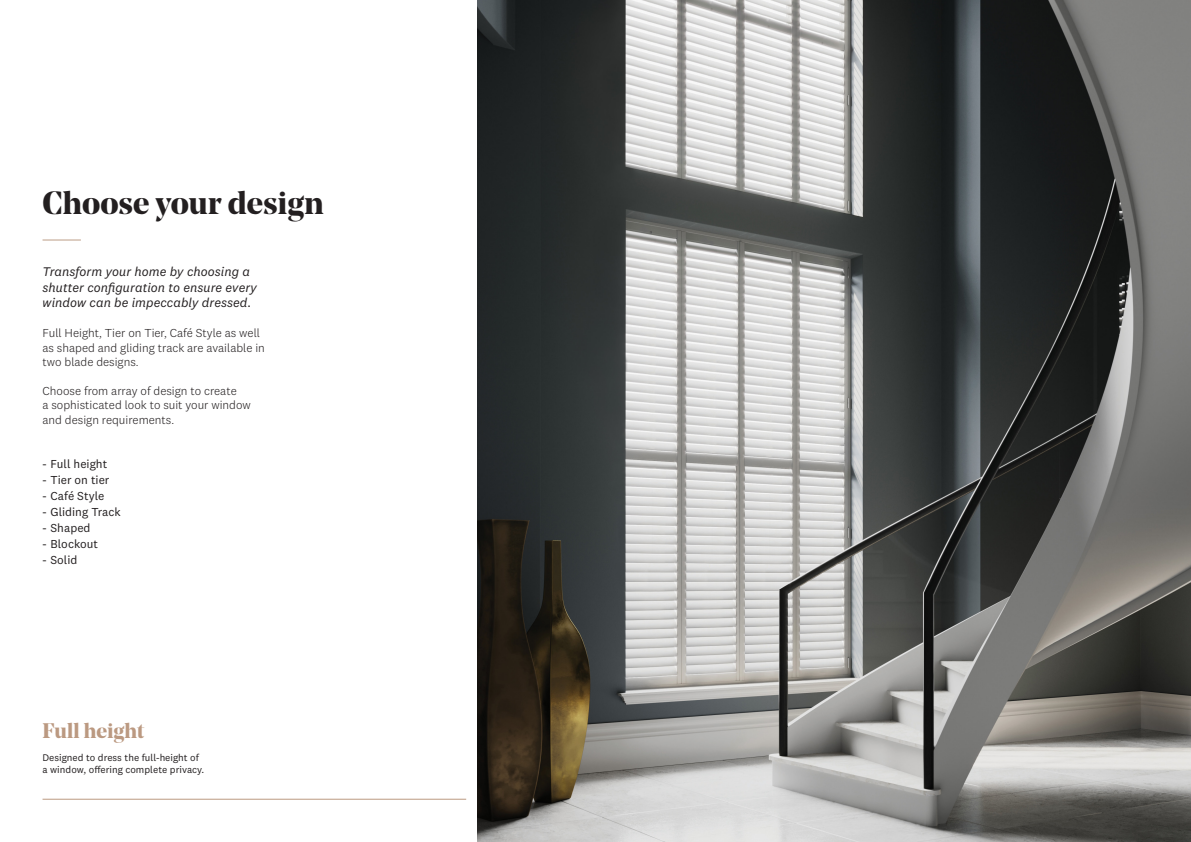
<style>
.page{position:relative;width:1191px;height:842px;background:#fff}
.page>*{position:absolute;margin:0;border:0;box-sizing:border-box;transform-origin:0 0}
.t1{font:700 32px "Noe Display";color:#231f20}
.t2{font:700 21px "Noe Display";color:#bb9981}
.t3{font:italic 13px/15.6px "National 2";color:#231f20}
.t4{font:300 12px/14.4px "National 2";color:#231f20}
.t5{font:12px "National 2";color:#231f20}
.t6{font:10px/12px "National 2";color:#231f20}
</style>
<div class="page">
<img style="left:478px;top:0;width:713px;height:842px">
<hr style="left:43px;top:239px;width:38px;height:1px;background:#bd9d86">
<hr style="left:43px;top:799px;width:423px;height:1px;background:#bb9981">
<p class="t1" style="left:43px;top:182px;width:283px">Choose your design</p>
<p class="t3" style="left:43px;top:264px;width:216px">Transform your home by choosing a shutter configuration to ensure every window can be impeccably dressed.</p>
<p class="t4" style="left:43px;top:326px;width:224px">Full Height, Tier on Tier, Café Style as well as shaped and gliding track are available in two blade designs.</p>
<p class="t4" style="left:43px;top:383px;width:210px">Choose from array of design to create<br>a sophisticated look to suit your window and design requirements.</p>
<p class="t5" style="left:43px;top:457px;width:66px">- Full height</p>
<p class="t5" style="left:43px;top:473px;width:68px">- Tier on tier</p>
<p class="t5" style="left:43px;top:489px;width:63px">- Café Style</p>
<p class="t5" style="left:43px;top:505px;width:80px">- Gliding Track</p>
<p class="t5" style="left:43px;top:521px;width:50px">- Shaped</p>
<p class="t5" style="left:43px;top:537px;width:57px">- Blockout</p>
<p class="t5" style="left:43px;top:553px;width:36px">- Solid</p>
<p class="t2" style="left:43px;top:717px;width:103px">Full height</p>
<p class="t6" style="left:43px;top:752px;width:163px">Designed to dress the full-height of a window, offering complete privacy.</p>
</div>
